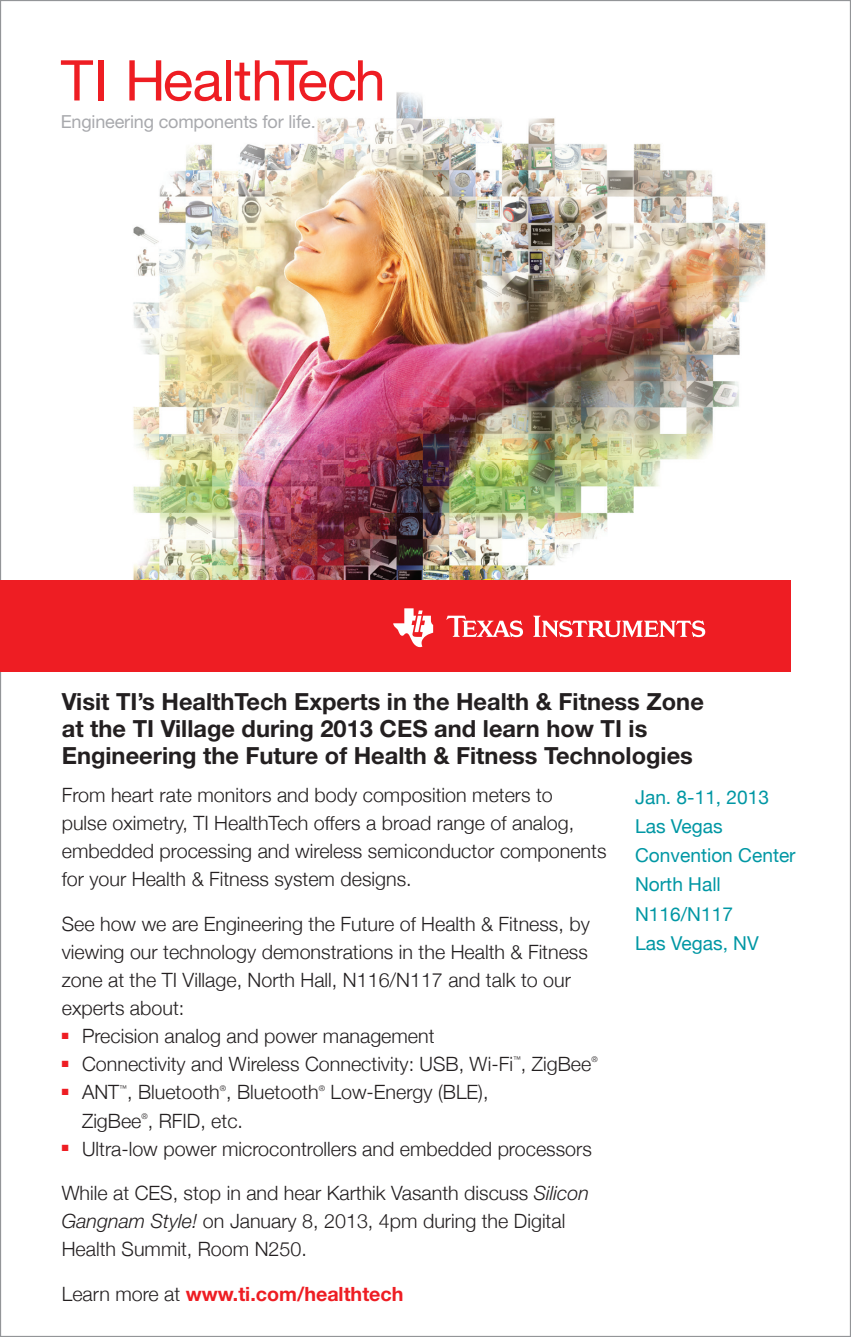
<style>
.page{position:relative;width:851px;height:1337px;background:#fff}
.page>*{position:absolute;margin:0;border:0;box-sizing:border-box;transform-origin:0 0}
.t1{font:56.25px "Helvetica Neue";letter-spacing:-.01em;color:#ee1d23}
.t2{font:700 23.62px/27px "Helvetica Neue";color:#231f20}
.t3{font:300 19.8px/28.1px "Helvetica Neue";color:#231f20}
.t4{font:700 19.8px "Helvetica Neue";color:#ee1d23}
.t5{font:19.12px/29.2px "Helvetica Neue";color:#0097a4}
.t6{font:18px "Helvetica Neue";letter-spacing:-.01em;color:#a8a9ad}
.t7{font:300 7.88px "Helvetica Neue";color:#231f20}
.s1{font-style:italic}
.s2{font-weight:300;color:#231f20}
</style>
<div class="page">
<img style="left:61px;top:92px;width:730px;height:489px">
<div style="left:0;top:581px;width:790px;height:91px;background:#ee1d23"></div>
<svg style="left:446px;top:615px;width:77px;height:22px"></svg>
<svg style="left:533px;top:615px;width:172px;height:22px"></svg>
<svg style="left:393px;top:608px;width:40px;height:39px"></svg>
<p class="t1" style="left:61px;top:47px;width:326px">TI HealthTech</p>
<p class="t6" style="left:61px;top:111px;width:256px">Engineering components for life.</p>
<p class="t2" style="left:62px;top:687px;width:643px">Visit TI’s HealthTech Experts in the Health &amp; Fitness Zone at the TI Village during 2013 CES and learn how TI is<br>Engineering the Future of Health &amp; Fitness Technologies</p>
<p class="t3" style="left:62px;top:780px;width:546px">From heart rate monitors and body composition meters to<br>pulse oximetry, TI HealthTech offers a broad range of analog, embedded processing and wireless semiconductor components for your Health &amp; Fitness system designs.</p>
<p class="t3" style="left:62px;top:909px;width:529px">See how we are Engineering the Future of Health &amp; Fitness, by viewing our technology demonstrations in the Health &amp; Fitness zone at the TI Village, North Hall, N116/N117 and talk to our experts about:</p>
<p class="t3" style="left:62px;top:1021px;width:374px"><sup>■</sup> Precision analog and power management</p>
<p class="t3" style="left:62px;top:1049px;width:531px"><sup>■</sup> Connectivity and Wireless Connectivity: USB, Wi-Fi , ZigBee</p>
<p class="t7" style="left:513px;top:1054px;width:9px">™</p>
<p class="t7" style="left:591px;top:1054px;width:8px">®</p>
<p class="t7" style="left:119px;top:1083px;width:9px">™</p>
<p class="t7" style="left:220px;top:1083px;width:8px">®</p>
<p class="t7" style="left:319px;top:1083px;width:8px">®</p>
<p class="t3" style="left:330px;top:1078px;width:159px">Low-Energy (BLE),</p>
<p class="t3" style="left:82px;top:1106px;width:162px">ZigBee , RFID, etc.</p>
<p class="t3" style="left:62px;top:1078px;width:258px"><sup>■</sup> ANT , Bluetooth , Bluetooth</p>
<p class="t7" style="left:141px;top:1111px;width:8px">®</p>
<p class="t3" style="left:62px;top:1134px;width:531px"><sup>■</sup> Ultra-low power microcontrollers and embedded processors</p>
<p class="t3" style="left:62px;top:1178px;width:528px">While at CES, stop in and hear Karthik Vasanth discuss <span class="s1">Silicon<br>Gangnam Style!</span> on January 8, 2013, 4pm during the Digital<br>Health Summit, Room N250.</p>
<p class="t4" style="left:62px;top:1281px;width:343px"><span class="s2">Learn more at</span> www.ti.com/healthtech</p>
<p class="t5" style="left:635px;top:782px;width:135px">Jan. 8-11, 2013</p>
<p class="t5" style="left:635px;top:811px;width:162px">Las Vegas<br>Convention Center</p>
<p class="t5" style="left:635px;top:869px;width:99px">North Hall<br>N116/N117</p>
<p class="t5" style="left:635px;top:928px;width:125px">Las Vegas, NV</p>
</div>
